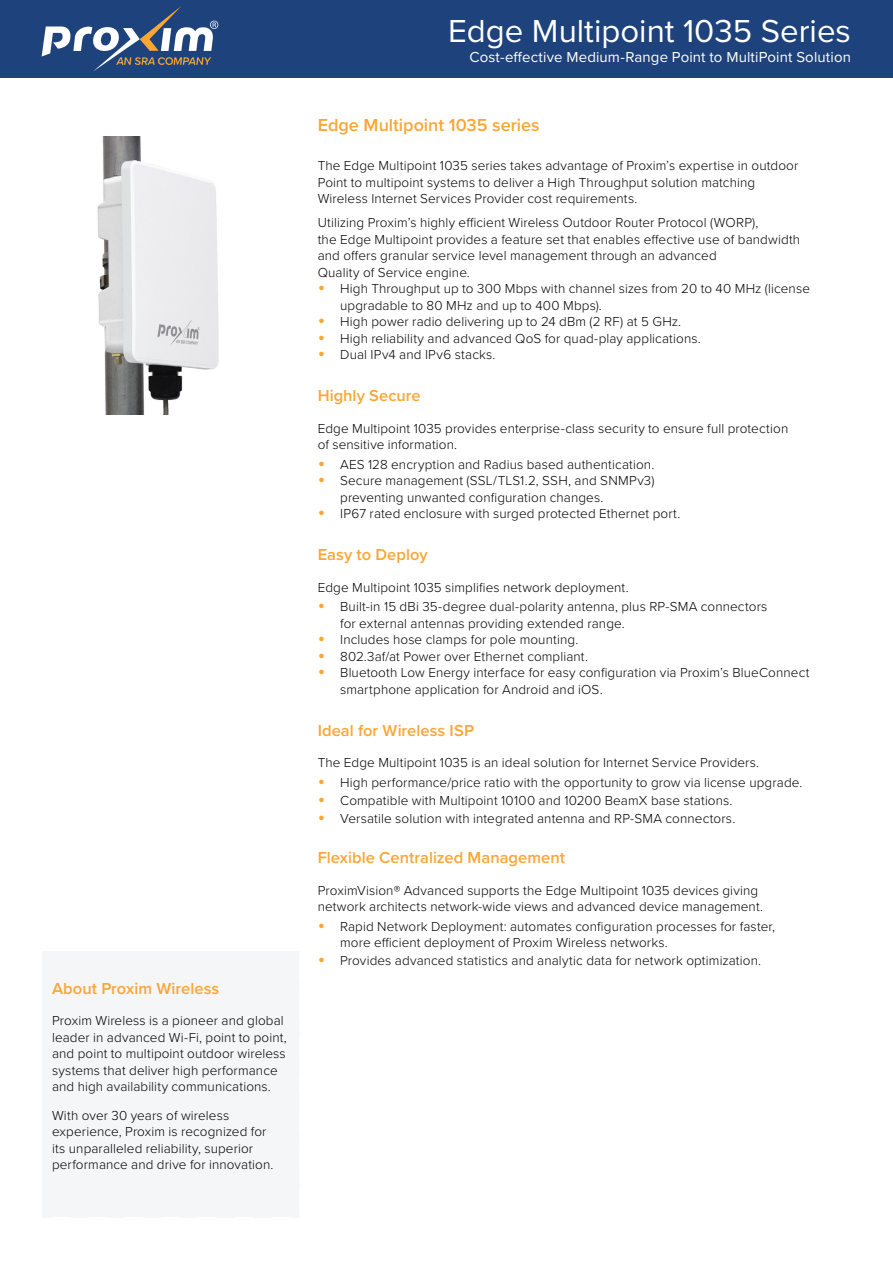
<style>
.page{position:relative;width:893px;height:1263px;background:#fff}
.page>*{position:absolute;margin:0;border:0;box-sizing:border-box;transform-origin:0 0}
.t1{font:33px "Proxima Nova";color:#fff}
.t2{font:600 18px "Proxima Nova";color:#faa636}
.t3{font:600 16.5px "Proxima Nova";color:#faa636}
.t4{font:15px "Proxima Nova";letter-spacing:.01em;color:#fff}
.t5{font:300 13.5px/16.5px "Proxima Nova";letter-spacing:.01em;color:#000}
.s1{font-weight:400;font-size:21px;color:#faa636}
</style>
<div class="page">
<div style="left:0;top:0;width:893px;height:77px;background:#1e427c"></div>
<svg style="left:42px;top:6px;width:176px;height:65px"></svg>
<div style="left:42px;top:951px;width:257px;height:267px;background:#f4f6f8"></div>
<img style="left:97px;top:136px;width:122px;height:278px">
<p class="t3" style="left:52px;top:976px;width:169px">About Proxim Wireless</p>
<p class="t5" style="left:52px;top:1012px;width:236px">Proxim Wireless is a pioneer and global leader in advanced Wi-Fi, point to point, and point to multipoint outdoor wireless systems that deliver high performance and high availability communications.</p>
<p class="t5" style="left:52px;top:1106px;width:223px">With over 30 years of wireless experience, Proxim is recognized for its unparalleled reliability, superior performance and drive for innovation.</p>
<h1 class="t1" style="left:448px;top:6px;width:404px">Edge Multipoint 1035 Series</h1>
<p class="t4" style="left:469px;top:45px;width:383px">Cost-effective Medium-Range Point to MultiPoint Solution</p>
<h2 class="t2" style="left:318px;top:112px;width:223px">Edge Multipoint 1035 series</h2>
<p class="t5" style="left:318px;top:157px;width:482px">The Edge Multipoint 1035 series takes advantage of Proxim’s expertise in outdoor<br>Point to multipoint systems to deliver a High Throughput solution matching<br>Wireless Internet Services Provider cost requirements.</p>
<p class="t5" style="left:318px;top:214px;width:484px">Utilizing Proxim’s highly efficient Wireless Outdoor Router Protocol (WORP),<br>the Edge Multipoint provides a feature set that enables effective use of bandwidth and offers granular service level management through an advanced<br>Quality of Service engine.</p>
<p class="t5" style="left:340px;top:280px;width:471px;text-indent:-22px"><span class="s1">•</span> High Throughput up to 300 Mbps with channel sizes from 20 to 40 MHz (license upgradable to 80 MHz and up to 400 Mbps).</p>
<p class="t5" style="left:318px;top:313px;width:365px"><span class="s1">•</span> High power radio delivering up to 24 dBm (2 RF) at 5 GHz.</p>
<p class="t5" style="left:318px;top:329px;width:385px"><span class="s1">•</span> High reliability and advanced QoS for quad-play applications.</p>
<p class="t5" style="left:318px;top:346px;width:179px"><span class="s1">•</span> Dual IPv4 and IPv6 stacks.</p>
<p class="t3" style="left:318px;top:383px;width:105px">Highly Secure</p>
<p class="t5" style="left:318px;top:419px;width:472px">Edge Multipoint 1035 provides enterprise-class security to ensure full protection of sensitive information.</p>
<p class="t5" style="left:318px;top:455px;width:338px"><span class="s1">•</span> AES 128 encryption and Radius based authentication.</p>
<p class="t5" style="left:340px;top:472px;width:316px;text-indent:-22px"><span class="s1">•</span> Secure management (SSL/TLS1.2, SSH, and SNMPv3) preventing unwanted configuration changes.</p>
<p class="t5" style="left:318px;top:505px;width:364px"><span class="s1">•</span> IP67 rated enclosure with surged protected Ethernet port.</p>
<p class="t3" style="left:318px;top:542px;width:112px">Easy to Deploy</p>
<p class="t5" style="left:318px;top:578px;width:312px">Edge Multipoint 1035 simplifies network deployment.</p>
<p class="t5" style="left:340px;top:598px;width:429px;text-indent:-22px"><span class="s1">•</span> Built-in 15 dBi 35-degree dual-polarity antenna, plus RP-SMA connectors for external antennas providing extended range.</p>
<p class="t5" style="left:318px;top:631px;width:262px"><span class="s1">•</span> Includes hose clamps for pole mounting.</p>
<p class="t5" style="left:318px;top:647px;width:272px"><span class="s1">•</span> 802.3af/at Power over Ethernet compliant.</p>
<p class="t5" style="left:340px;top:664px;width:471px;text-indent:-22px"><span class="s1">•</span> Bluetooth Low Energy interface for easy configuration via Proxim’s BlueConnect smartphone application for Android and iOS.</p>
<p class="t3" style="left:318px;top:718px;width:158px">Ideal for Wireless ISP</p>
<p class="t5" style="left:318px;top:754px;width:443px">The Edge Multipoint 1035 is an ideal solution for Internet Service Providers.</p>
<p class="t5" style="left:318px;top:773px;width:486px"><span class="s1">•</span> High performance/price ratio with the opportunity to grow via license upgrade.</p>
<p class="t5" style="left:318px;top:791px;width:416px"><span class="s1">•</span> Compatible with Multipoint 10100 and 10200 BeamX base stations.</p>
<p class="t5" style="left:318px;top:809px;width:419px"><span class="s1">•</span> Versatile solution with integrated antenna and RP-SMA connectors.</p>
<p class="t3" style="left:318px;top:845px;width:249px">Flexible Centralized Management</p>
<p class="t5" style="left:318px;top:881px;width:447px">ProximVision® Advanced supports the Edge Multipoint 1035 devices giving network architects network-wide views and advanced device management.</p>
<p class="t5" style="left:340px;top:917px;width:437px;text-indent:-22px"><span class="s1">•</span> Rapid Network Deployment: automates configuration processes for faster, more efficient deployment of Proxim Wireless networks.</p>
<p class="t5" style="left:318px;top:952px;width:445px"><span class="s1">•</span> Provides advanced statistics and analytic data for network optimization.</p>
</div>
